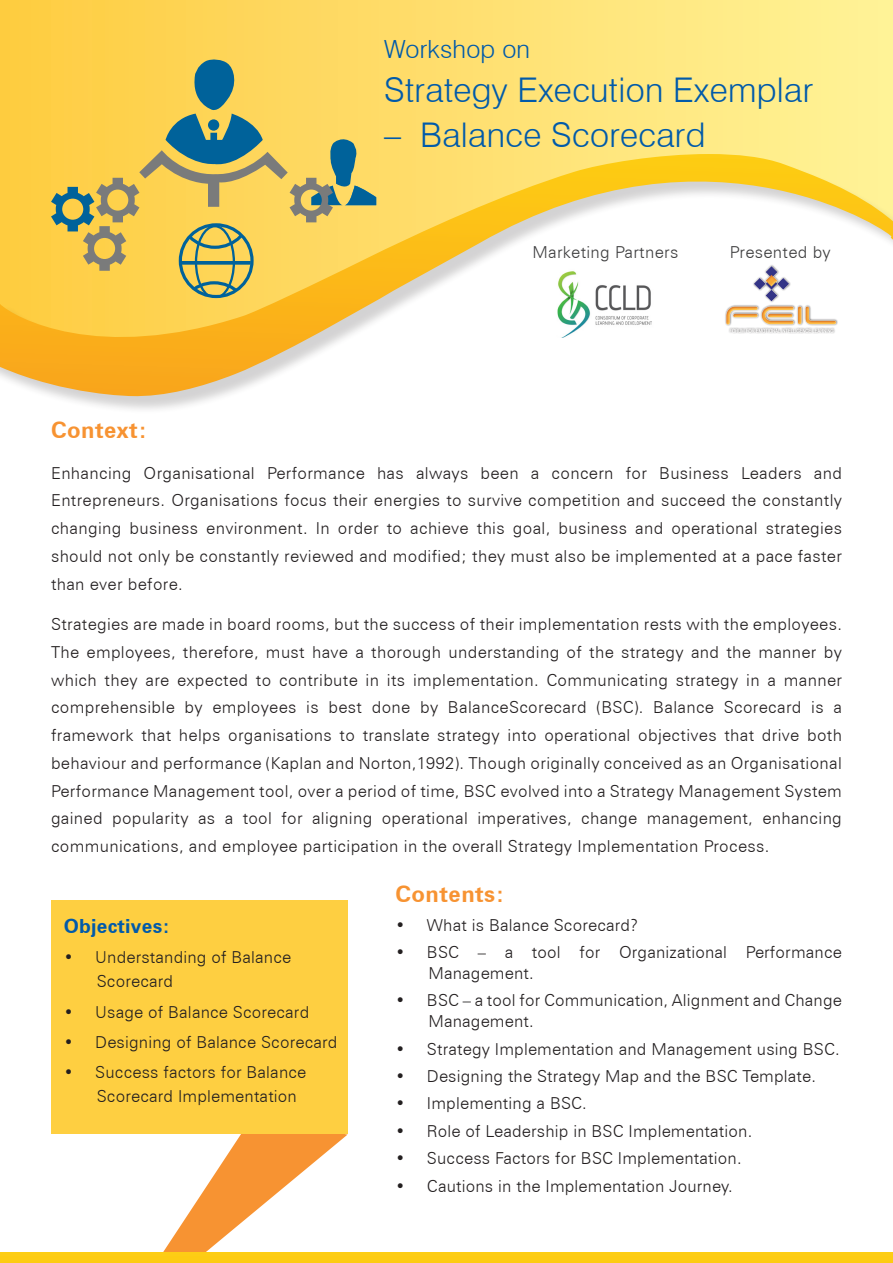
<style>
.page{position:relative;width:893px;height:1263px;background:#fff}
.page>*{position:absolute;margin:0;border:0;box-sizing:border-box;transform-origin:0 0}
.t1{font:300 34.05px "Swiss 721 BT";letter-spacing:.01em;color:#015aaa}
.t2{font:300 25.05px "Swiss 721 BT";letter-spacing:.01em;color:#015aaa}
.t3{font:700 22.5px "Zurich BT";letter-spacing:.02em;color:#f79332}
.t4{font:700 19.5px "Zurich BT";letter-spacing:.01em;color:#015aaa}
.t5{font:300 16.5px/27.8px "Zurich BT";letter-spacing:.01em;color:#231f20}
.t6{font:300 16.5px "Zurich BT";letter-spacing:.02em;color:#3e3e3f}
</style>
<div class="page">
<svg style="left:163px;top:1134px;width:185px;height:118px"></svg>
<div style="left:51px;top:900px;width:297px;height:234px;background:#fecf41"></div>
<svg style="left:0;top:0;width:893px;height:109px;background:#fee171"></svg>
<div style="left:0;top:1252px;width:893px;height:11px;background:#fdcc13"></div>
<div style="left:0;top:156px;width:893px;height:258px;background:#231f20;opacity:.2"></div>
<svg style="left:0;top:109px;width:893px;height:288px"></svg>
<svg style="left:51px;top:60px;width:325px;height:236px;background:#dac15d"></svg>
<svg style="left:183px;top:261px;width:67px;height:4px"></svg>
<div style="left:179px;top:223px;width:75px;height:75px;border:3px solid #00629a;border-radius:50%"></div>
<img style="left:556px;top:268px;width:99px;height:70px">
<div style="left:725px;top:264px;width:113px;height:70px;background:#fff"></div>
<img style="left:723px;top:265px;width:114px;height:69px">
<p class="t2" style="left:384px;top:34px;width:147px">Workshop on</p>
<p class="t1" style="left:384px;top:70px;width:431px">Strategy Execution Exemplar</p>
<p class="t1" style="left:384px;top:114px;width:323px">– Balance Scorecard</p>
<p class="t6" style="left:532px;top:242px;width:147px">Marketing Partners</p>
<p class="t6" style="left:730px;top:242px;width:102px">Presented by</p>
<p class="t3" style="left:51px;top:416px;width:97px">Context:</p>
<p class="t5" style="left:51px;top:459px;width:792px;text-align:justify">Enhancing Organisational Performance has always been a concern for Business Leaders and Entrepreneurs. Organisations focus their energies to survive competition and succeed the constantly changing business environment. In order to achieve this goal, business and operational strategies should not only be constantly reviewed and modified; they must also be implemented at a pace faster than ever before.</p>
<p class="t5" style="left:51px;top:610px;width:792px;text-align:justify">Strategies are made in board rooms, but the success of their implementation rests with the employees.<br>The employees, therefore, must have a thorough understanding of the strategy and the manner by which they are expected to contribute in its implementation. Communicating strategy in a manner comprehensible by employees is best done by BalanceScorecard (BSC). Balance Scorecard is a framework that helps organisations to translate strategy into operational objectives that drive both behaviour and performance (Kaplan and Norton,1992). Though originally conceived as an Organisational Performance Management tool, over a period of time, BSC evolved into a Strategy Management System gained popularity as a tool for aligning operational imperatives, change management, enhancing communications, and employee participation in the overall Strategy Implementation Process.</p>
<p class="t3" style="left:395px;top:880px;width:111px">Contents:</p>
<p class="t5" style="left:395px;top:911px;width:244px">• What is Balance Scorecard?</p>
<p class="t5" style="left:428px;top:941px;width:415px;line-height:21px;text-indent:-33px">• BSC – a tool for Organizational Performance<br>Management.</p>
<p class="t5" style="left:428px;top:990px;width:415px;line-height:21px;text-indent:-33px">• BSC – a tool for Communication, Alignment and Change<br>Management.</p>
<p class="t5" style="left:395px;top:1035px;width:446px">• Strategy Implementation and Management using BSC.</p>
<p class="t5" style="left:395px;top:1062px;width:422px">• Designing the Strategy Map and the BSC Template.</p>
<p class="t5" style="left:395px;top:1089px;width:193px">• Implementing a BSC.</p>
<p class="t5" style="left:395px;top:1117px;width:358px">• Role of Leadership in BSC Implementation.</p>
<p class="t5" style="left:395px;top:1144px;width:348px">• Success Factors for BSC Implementation.</p>
<p class="t5" style="left:395px;top:1172px;width:339px">• Cautions in the Implementation Journey.</p>
<p class="t4" style="left:64px;top:914px;width:108px">Objectives:</p>
<p class="t5" style="left:97px;top:945px;width:196px;line-height:24px;text-indent:-33px">• Understanding of Balance<br>Scorecard</p>
<p class="t5" style="left:64px;top:997px;width:247px">• Usage of Balance Scorecard</p>
<p class="t5" style="left:64px;top:1028px;width:275px">• Designing of Balance Scorecard</p>
<p class="t5" style="left:97px;top:1060px;width:211px;line-height:24px;text-indent:-33px">• Success factors for Balance<br>Scorecard Implementation</p>
</div>
